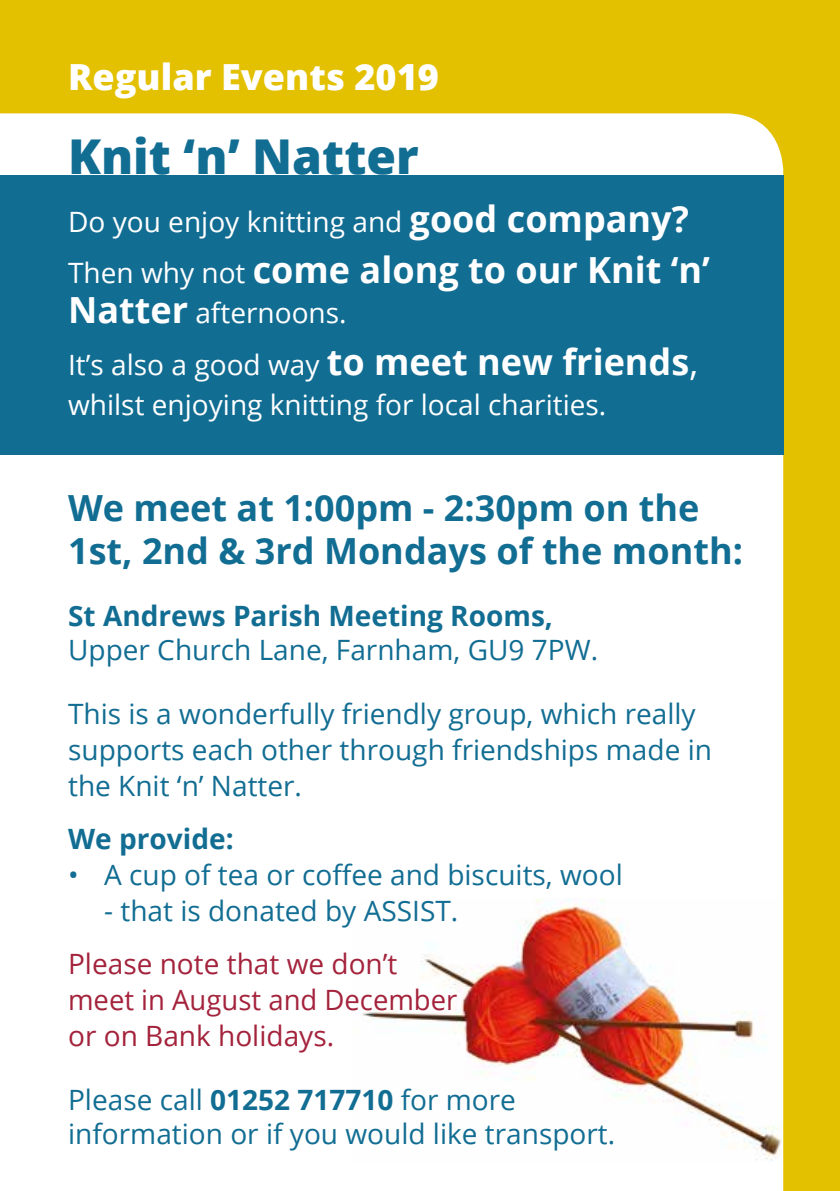
<style>
.page{position:relative;width:840px;height:1191px;background:#fff}
.page>*{position:absolute;margin:0;border:0;box-sizing:border-box;transform-origin:0 0}
.t1{font:800 48px "Open Sans";color:#126d93}
.t2{font:700 36px/43.2px "Open Sans";color:#126d93}
.t3{font:700 36px "Open Sans";color:#fff}
.t4{font:800 36px "Open Sans";color:#fff}
.t5{font:28px/36px "Open Sans";color:#126d93}
.t6{font:28px/51.4px "Open Sans";color:#fff}
.t7{font:28px/36px "Open Sans";color:#a4233c}
.t8{font:700 28px "Open Sans";color:#126d93}
.s1{font-weight:700;font-size:36px}
.s2{font-weight:400;font-size:28px}
.s3{font-size:36px}
.s4{font-weight:700}
</style>
<div class="page">
<div style="left:0;top:0;width:839px;height:1191px;background:#e3c000"></div>
<div style="left:0;top:113px;width:782px;height:1078px;background:#fff"></div>
<div style="left:0;top:175px;width:782px;height:280px;background:#126d93"></div>
<img style="left:353px;top:899px;width:428px;height:263px">
<p class="t4" style="left:68px;top:50px;width:372px">Regular Events 2019</p>
<h1 class="t1" style="left:68px;top:120px;width:352px">Knit ‘n’ Natter</h1>
<p class="t6" style="left:68px;top:195px;width:622px">Do you enjoy knitting and <span class="s1">good company?</span></p>
<p class="t3" style="left:68px;top:245px;width:643px"><span class="s2">Then why not</span> come along to our Knit ‘n’</p>
<p class="t6" style="left:68px;top:287px;width:631px"><span class="s1">Natter</span> afternoons.<br>It’s also a good way <span class="s1">to meet new friends</span><span class="s3">,</span></p>
<p class="t6" style="left:68px;top:378px;width:539px">whilst enjoying knitting for local charities.</p>
<p class="t2" style="left:68px;top:485px;width:676px">We meet at 1:00pm - 2:30pm on the<br>1st, 2nd &amp; 3rd Mondays of the month:</p>
<p class="t8" style="left:68px;top:596px;width:486px">St Andrews Parish Meeting Rooms,</p>
<p class="t5" style="left:68px;top:631px;width:531px">Upper Church Lane, Farnham, GU9 7PW.</p>
<p class="t5" style="left:68px;top:695px;width:645px">This is a wonderfully friendly group, which really supports each other through friendships made in the Knit ‘n’ Natter.</p>
<p class="t8" style="left:68px;top:819px;width:167px">We provide:</p>
<p class="t5" style="left:68px;top:856px;width:556px">• A cup of tea or coffee and biscuits, wool</p>
<p class="t5" style="left:104px;top:892px;width:355px">- that is donated by ASSIST.</p>
<p class="t7" style="left:68px;top:945px;width:390px">Please note that we don’t meet in August and December or on Bank holidays.</p>
<p class="t5" style="left:68px;top:1082px;width:548px;line-height:33.6px">Please call <span class="s4">01252 717710</span> for more information or if you would like transport.</p>
</div>
